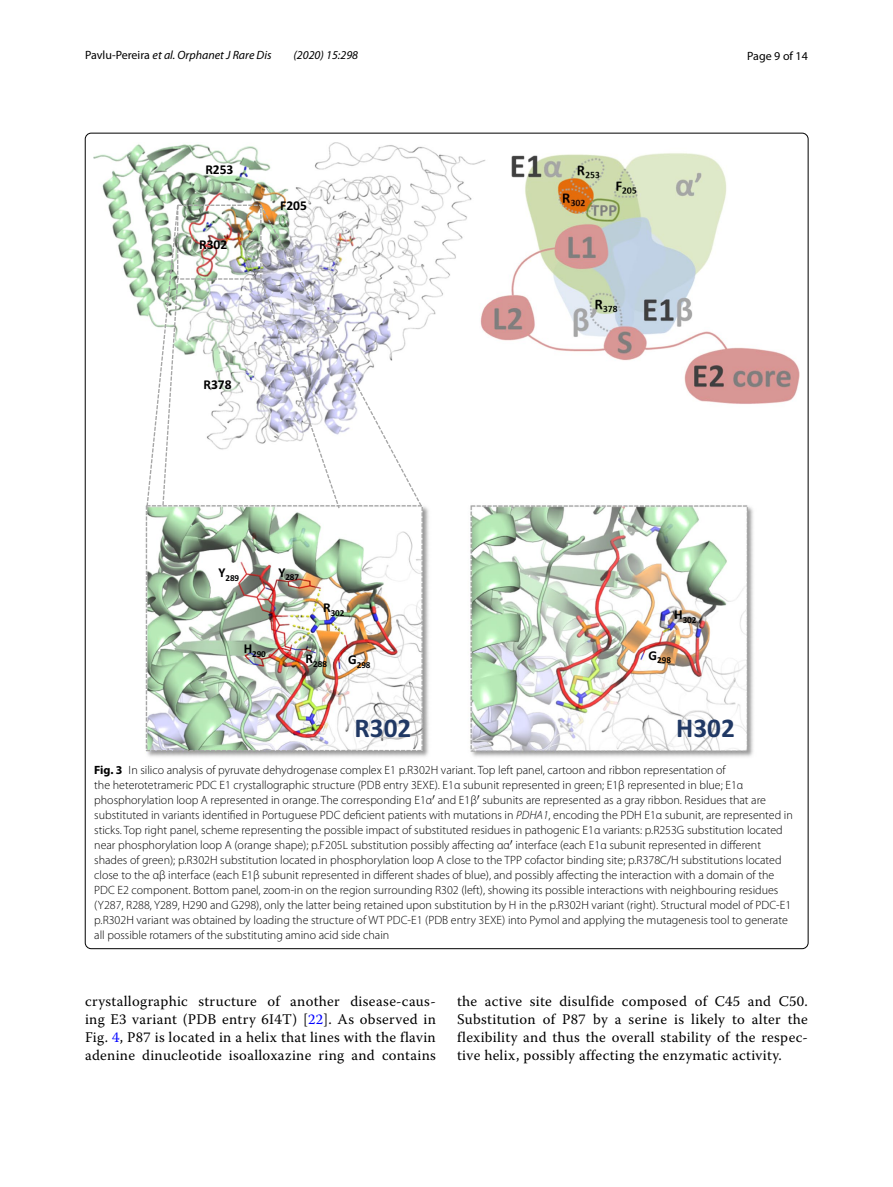
<style>
.page{position:relative;width:893px;height:1187px;background:#fff}
.page>*{position:absolute;margin:0;border:0;box-sizing:border-box;transform-origin:0 0}
.t1{font:700 27.15px "Calibri";color:#203864}
.t2{font:14.7px/18px "Warnock Pro";letter-spacing:.02em;color:#000;text-align:justify}
.t3{font:700 13.5px "Calibri";color:#000}
.t4{font:300 12px/15px "Myriad Pro";color:#000}
.t5{font:italic 12px "Myriad Pro";color:#000}
.t6{font:12px "Myriad Pro";color:#000}
.t7{font:700 9.15px "Calibri";letter-spacing:-.005em;color:#000}
.s1{font-style:normal}
.s2{font-weight:700}
.s3{font-style:italic}
.s4{color:#00f}
</style>
<div class="page">
<img style="left:94px;top:142px;width:706px;height:615px">
<div style="left:146px;top:505px;width:277px;height:246px;border:1px dashed #a6a6a6"></div>
<svg style="left:146px;top:203px;width:277px;height:305px"></svg>
<p class="t5" style="left:85px;top:48px;width:188px"><span class="s1">Pavlu‑Pereira</span> et al. Orphanet J Rare Dis</p>
<p class="t5" style="left:294px;top:48px;width:66px">(2020) 15:298</p>
<p class="t6" style="left:747px;top:48px;width:62px">Page 9 of 14</p>
<p class="t3" style="left:205px;top:161px;width:30px">R253</p>
<p class="t3" style="left:199px;top:235px;width:30px">R302</p>
<p class="t3" style="left:280px;top:196px;width:28px">F205</p>
<p class="t3" style="left:203px;top:376px;width:30px">R378</p>
<p class="t7" style="left:218px;top:571px;width:22px"><sup>Y</sup>289</p>
<p class="t7" style="left:244px;top:647px;width:24px"><sup>H</sup>290</p>
<p class="t7" style="left:278px;top:571px;width:22px"><sup>Y</sup>287</p>
<p class="t7" style="left:323px;top:606px;width:23px"><sup>R</sup>302</p>
<p class="t7" style="left:306px;top:657px;width:23px"><sup>R</sup>288</p>
<p class="t7" style="left:348px;top:658px;width:24px"><sup>G</sup>298</p>
<p class="t7" style="left:674px;top:613px;width:24px"><sup>H</sup>302</p>
<p class="t7" style="left:649px;top:654px;width:24px"><sup>G</sup>298</p>
<h1 class="t1" style="left:354px;top:711px;width:58px">R302</h1>
<h1 class="t1" style="left:676px;top:711px;width:60px">H302</h1>
<p class="t4" style="left:94px;top:762px;width:700px"><span class="s2">Fig. 3</span> In silico analysis of pyruvate dehydrogenase complex E1 p.R302H variant. Top left panel, cartoon and ribbon representation of<br>the heterotetrameric PDC E1 crystallographic structure (PDB entry 3EXE). E1α subunit represented in green; E1β represented in blue; E1α phosphorylation loop A represented in orange. The corresponding E1α and E1β subunits are represented as a gray ribbon. Residues that are substituted in variants identified in Portuguese PDC deficient patients with mutations in <span class="s3">PDHA1</span>, encoding the PDH E1α subunit, are represented in sticks. Top right panel, scheme representing the possible impact of substituted residues in pathogenic E1α variants: p.R253G substitution located near phosphorylation loop A (orange shape); p.F205L substitution possibly affecting αα interface (each E1α subunit represented in different shades of green); p.R302H substitution located in phosphorylation loop A close to the TPP cofactor binding site; p.R378C/H substitutions located close to the αβ interface (each E1β subunit represented in different shades of blue), and possibly affecting the interaction with a domain of the PDC E2 component. Bottom panel, zoom-in on the region surrounding R302 (left), showing its possible interactions with neighbouring residues (Y287, R288, Y289, H290 and G298), only the latter being retained upon substitution by H in the p.R302H variant (right). Structural model of PDC-E1 p.R302H variant was obtained by loading the structure of WT PDC-E1 (PDB entry 3EXE) into Pymol and applying the mutagenesis tool to generate all possible rotamers of the substituting amino acid side chain</p>
<p class="t2" style="left:85px;top:991px;width:352px">crystallographic structure of another disease-caus&shy;ing E3 variant (PDB entry 6I4T) [<span class="s4">22</span>]. As observed in Fig. <span class="s4">4</span>, P87 is located in a helix that lines with the flavin adenine dinucleotide isoalloxazine ring and contains</p>
<p class="t2" style="left:457px;top:991px;width:352px">the active site disulfide composed of C45 and C50.<br>Substitution of P87 by a serine is likely to alter the flexibility and thus the overall stability of the respec&shy;tive helix, possibly affecting the enzymatic activity.</p>
</div>
